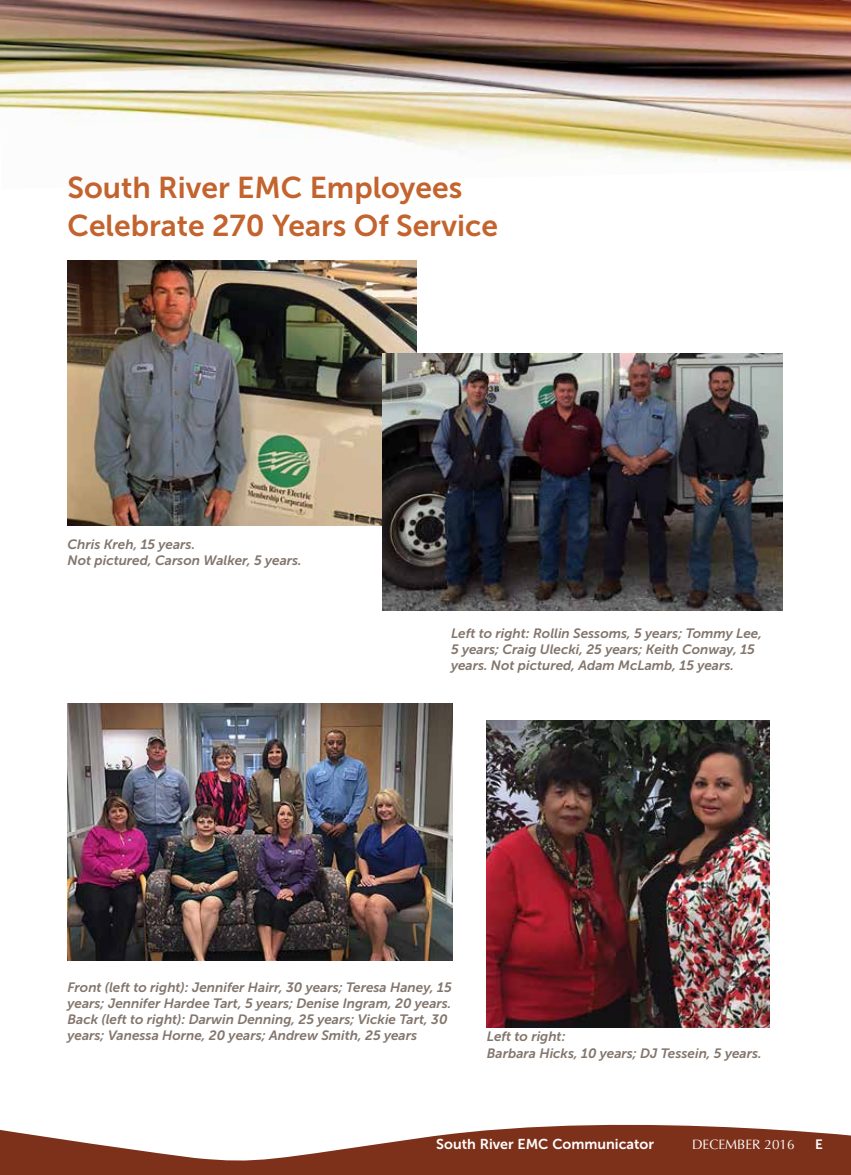
<style>
.page{position:relative;width:851px;height:1175px;background:#fff}
.page>*{position:absolute;margin:0;border:0;box-sizing:border-box;transform-origin:0 0}
.t1{font:30px/37.5px "Museo Sans 700";color:#c3632d}
.t2{font:14.25px "Museo Sans 700";color:#fff}
.t3{font:italic 13.5px/16.2px "Museo Sans 700";color:#82756c}
.t4{font:13.5px "Optima";color:#fff}
.t5{font:13.5px "Museo Sans 700";color:#fff}
</style>
<div class="page">
<svg style="left:0;top:1124px;width:850px;height:50px;fill:#7e311a"></svg>
<img style="left:0;top:0;width:850px;height:166px">
<img style="left:68px;top:260px;width:348px;height:266px">
<img style="left:382px;top:353px;width:400px;height:257px">
<img style="left:487px;top:720px;width:283px;height:307px">
<img style="left:68px;top:703px;width:384px;height:257px">
<h1 class="t1" style="left:68px;top:169px;width:432px">South River EMC Employees<br>Celebrate 270 Years Of Service</h1>
<p class="t3" style="left:68px;top:536px;width:236px">Chris Kreh, 15 years.<br>Not pictured, Carson Walker, 5 years.</p>
<p class="t3" style="left:451px;top:625px;width:312px">Left to right: Rollin Sessoms, 5 years; Tommy Lee,<br>5 years; Craig Ulecki, 25 years; Keith Conway, 15 years. Not pictured, Adam McLamb, 15 years.</p>
<p class="t3" style="left:68px;top:978px;width:385px">Front (left to right): Jennifer Hairr, 30 years; Teresa Haney, 15 years; Jennifer Hardee Tart, 5 years; Denise Ingram, 20 years.<br>Back (left to right): Darwin Denning, 25 years; Vickie Tart, 30 years; Vanessa Horne, 20 years; Andrew Smith, 25 years</p>
<p class="t3" style="left:487px;top:1028px;width:276px">Left to right:<br>Barbara Hicks, 10 years; DJ Tessein, 5 years.</p>
<p class="t2" style="left:436px;top:1136px;width:219px">South River EMC Communicator</p>
<p class="t4" style="left:692px;top:1137px;width:104px">DECEMBER 2016</p>
<p class="t5" style="left:815px;top:1137px;width:9px">E</p>
</div>
